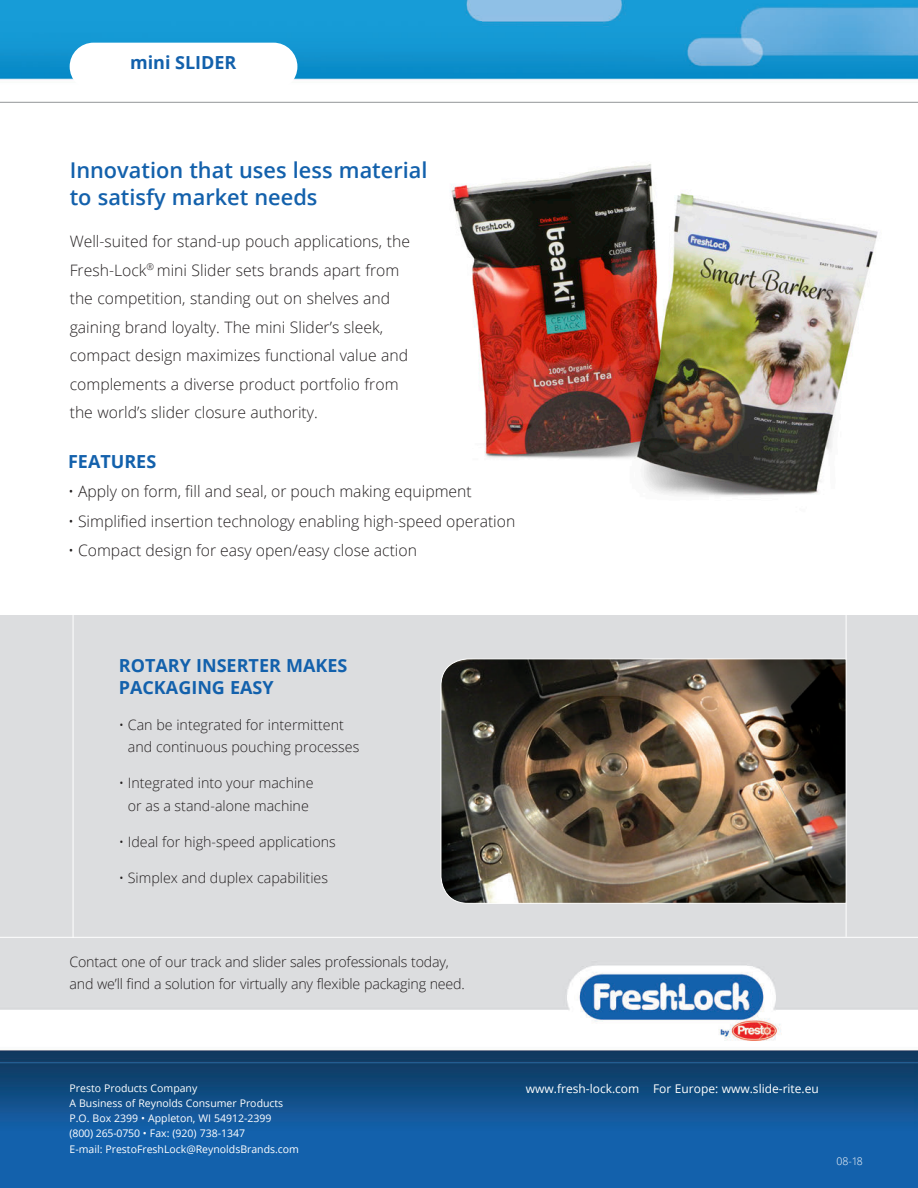
<style>
.page{position:relative;width:918px;height:1188px;background:#fff}
.page>*{position:absolute;margin:0;border:0;box-sizing:border-box;transform-origin:0 0}
.t1{font:600 21.75px/27px "Open Sans";color:#1361ac}
.t2{font:700 18px/21.6px "Open Sans";color:#1361ac}
.t3{font:300 15.75px/28.5px "Open Sans";color:#231f20}
.t4{font:300 14.25px/22.5px "Open Sans";color:#231f20}
.t5{font:12px "Open Sans";color:#fff}
.t6{font:10.5px/15.3px "Open Sans";color:#fff}
.t7{font:300 10.5px "Open Sans";color:#fff}
</style>
<div class="page">
<img style="left:0;top:0;width:918px;height:1188px">
<div style="left:70px;top:43px;width:227px;height:48px;background:#fff;border-radius:24px"></div>
<img style="left:438px;top:149px;width:453px;height:381px">
<div style="left:0;top:615px;width:918px;height:335px;background:#dcdddf"></div>
<hr style="left:0;top:937px;width:918px;height:1px;background:#fff">
<hr style="left:846px;top:419px;width:1px;height:518px;background:#fff">
<img style="left:440px;top:658px;width:407px;height:246px">
<hr style="left:0;top:102px;width:918px;height:1px;background:#939598">
<hr style="left:73px;top:615px;width:1px;height:323px;background:#fff">
<p class="t2" style="left:130px;top:51px;width:108px">mini SLIDER</p>
<h1 class="t1" style="left:70px;top:156px;width:359px">Innovation that uses less material to satisfy market needs</h1>
<p class="t3" style="left:70px;top:227px;width:342px">Well-suited for stand-up pouch applications, the Fresh-Lock<sup>®</sup> mini Slider sets brands apart from the competition, standing out on shelves and gaining brand loyalty. The mini Slider’s sleek, compact design maximizes functional value and complements a diverse product portfolio from the world’s slider closure authority.</p>
<p class="t2" style="left:68px;top:450px;width:90px">FEATURES</p>
<p class="t3" style="left:68px;top:477px;width:405px">• Apply on form, fill and seal, or pouch making equipment</p>
<p class="t3" style="left:68px;top:506px;width:449px">• Simplified insertion technology enabling high-speed operation</p>
<p class="t3" style="left:68px;top:536px;width:350px">• Compact design for easy open/easy close action</p>
<p class="t2" style="left:119px;top:654px;width:230px">ROTARY INSERTER MAKES<br>PACKAGING EASY</p>
<p class="t4" style="left:128px;top:713px;width:233px;text-indent:-9px">• Can be integrated for intermittent and continuous pouching processes</p>
<p class="t4" style="left:119px;top:771px;width:196px;text-align:center">• Integrated into your machine or as a stand-alone machine</p>
<p class="t4" style="left:119px;top:830px;width:218px">• Ideal for high-speed applications</p>
<p class="t4" style="left:119px;top:866px;width:211px">• Simplex and duplex capabilities</p>
<p class="t4" style="left:70px;top:951px;width:397px;line-height:21.8px">Contact one of our track and slider sales professionals today, and we’ll find a solution for virtually any flexible packaging need.</p>
<p class="t6" style="left:70px;top:1080px;width:231px">Presto Products Company<br>A Business of Reynolds Consumer Products P.O. Box 2399 • Appleton, WI 54912-2399<br>(800) 265-0750 • Fax: (920) 738-1347<br>E-mail: PrestoFreshLock@ReynoldsBrands.com</p>
<p class="t5" style="left:526px;top:1080px;width:294px">www.fresh-lock.com For Europe: www.slide-rite.eu</p>
<p class="t7" style="left:837px;top:1154px;width:28px">08-18</p>
</div>
